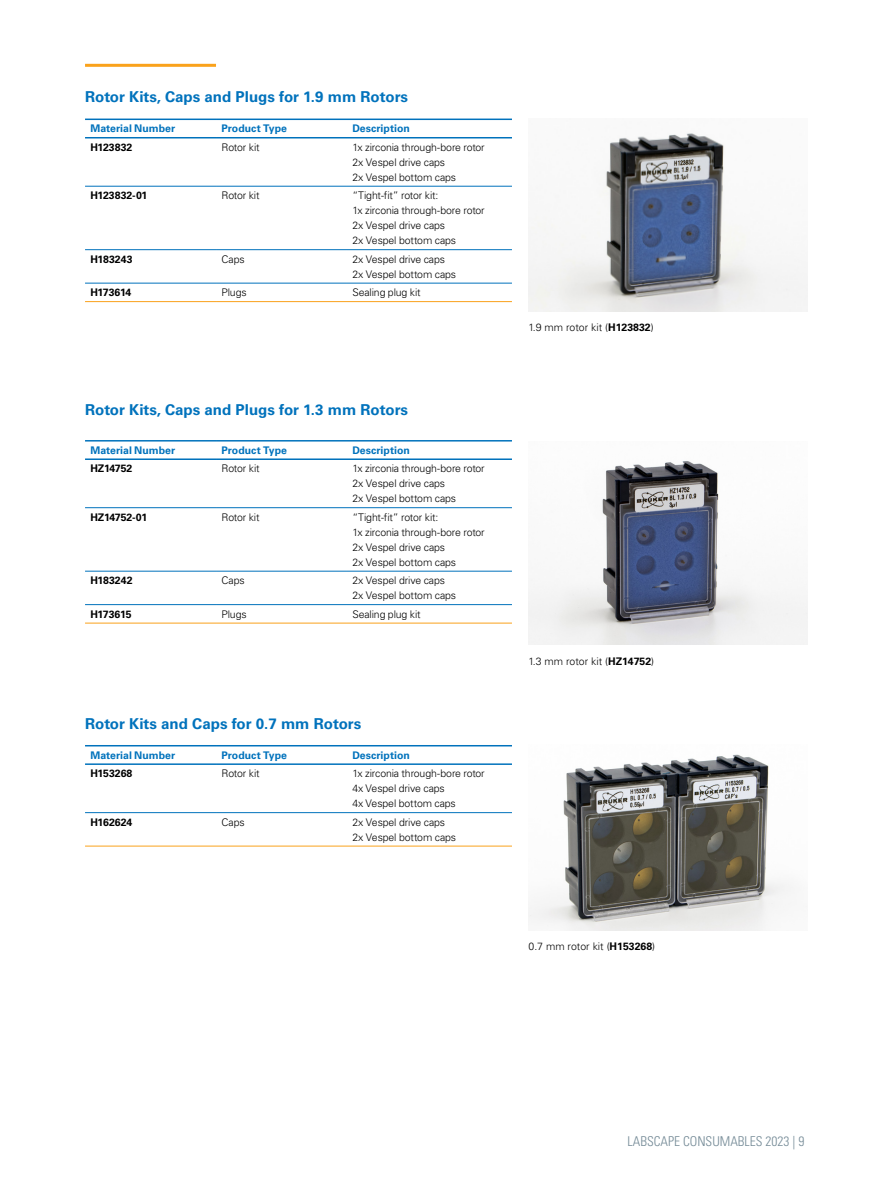
<style>
.page{position:relative;width:893px;height:1187px;background:#fff}
.page>*{position:absolute;margin:0;border:0;box-sizing:border-box;transform-origin:0 0}
.t1{font:700 15px "Univers LT Std";color:#0072bc}
.t2{font:300 condensed 13.5px "Univers LT Std";color:#748a96}
.t3{font:300 10.5px/15px "Univers LT Std";letter-spacing:-.01em;color:#000}
.t4{font:700 10.5px "Univers LT Std";color:#0072bc}
.t5{font:700 10.5px "Univers LT Std";letter-spacing:-.01em;color:#000}
.t6{font:700 10.5px "Univers LT Std";letter-spacing:-.035em;color:#000}
.s1{font-weight:700}
</style>
<div class="page">
<hr style="left:85px;top:186px;width:131px;height:1px;background:#0072bc">
<hr style="left:216px;top:186px;width:131px;height:1px;background:#0072bc">
<hr style="left:347px;top:186px;width:165px;height:1px;background:#0072bc">
<hr style="left:85px;top:249px;width:131px;height:1px;background:#0072bc">
<hr style="left:216px;top:249px;width:131px;height:1px;background:#0072bc">
<hr style="left:347px;top:249px;width:165px;height:1px;background:#0072bc">
<hr style="left:85px;top:283px;width:131px;height:1px;background:#0072bc">
<hr style="left:216px;top:283px;width:131px;height:1px;background:#0072bc">
<hr style="left:347px;top:283px;width:165px;height:1px;background:#0072bc">
<hr style="left:85px;top:301px;width:131px;height:1px;background:#faa21b">
<hr style="left:216px;top:301px;width:131px;height:1px;background:#faa21b">
<hr style="left:347px;top:301px;width:165px;height:1px;background:#faa21b">
<hr style="left:85px;top:118px;width:131px;height:2px;background:#0072bc">
<hr style="left:216px;top:118px;width:131px;height:2px;background:#0072bc">
<hr style="left:347px;top:118px;width:165px;height:2px;background:#0072bc">
<hr style="left:85px;top:137px;width:131px;height:1px;background:#0072bc">
<hr style="left:216px;top:137px;width:131px;height:1px;background:#0072bc">
<hr style="left:347px;top:137px;width:165px;height:1px;background:#0072bc">
<img style="left:528px;top:133px;width:279px;height:179px">
<hr style="left:85px;top:507px;width:131px;height:1px;background:#0072bc">
<hr style="left:216px;top:507px;width:131px;height:1px;background:#0072bc">
<hr style="left:347px;top:507px;width:165px;height:1px;background:#0072bc">
<hr style="left:85px;top:570px;width:131px;height:1px;background:#0072bc">
<hr style="left:216px;top:570px;width:131px;height:1px;background:#0072bc">
<hr style="left:347px;top:570px;width:165px;height:1px;background:#0072bc">
<hr style="left:85px;top:604px;width:131px;height:1px;background:#0072bc">
<hr style="left:216px;top:604px;width:131px;height:1px;background:#0072bc">
<hr style="left:347px;top:604px;width:165px;height:1px;background:#0072bc">
<hr style="left:85px;top:622px;width:131px;height:1px;background:#faa21b">
<hr style="left:216px;top:622px;width:131px;height:1px;background:#faa21b">
<hr style="left:347px;top:622px;width:165px;height:1px;background:#faa21b">
<hr style="left:85px;top:440px;width:131px;height:1px;background:#0072bc">
<hr style="left:216px;top:440px;width:131px;height:1px;background:#0072bc">
<hr style="left:347px;top:440px;width:165px;height:1px;background:#0072bc">
<hr style="left:85px;top:458px;width:131px;height:2px;background:#0072bc">
<hr style="left:216px;top:458px;width:131px;height:2px;background:#0072bc">
<hr style="left:347px;top:458px;width:165px;height:2px;background:#0072bc">
<img style="left:528px;top:461px;width:279px;height:183px">
<hr style="left:85px;top:812px;width:131px;height:1px;background:#0072bc">
<hr style="left:216px;top:812px;width:131px;height:1px;background:#0072bc">
<hr style="left:347px;top:812px;width:165px;height:1px;background:#0072bc">
<hr style="left:85px;top:845px;width:131px;height:1px;background:#faa21b">
<hr style="left:216px;top:845px;width:131px;height:1px;background:#faa21b">
<hr style="left:347px;top:845px;width:165px;height:1px;background:#faa21b">
<hr style="left:85px;top:745px;width:131px;height:1px;background:#0072bc">
<hr style="left:216px;top:745px;width:131px;height:1px;background:#0072bc">
<hr style="left:347px;top:745px;width:165px;height:1px;background:#0072bc">
<hr style="left:85px;top:763px;width:131px;height:1px;background:#0072bc">
<hr style="left:216px;top:763px;width:131px;height:1px;background:#0072bc">
<hr style="left:347px;top:763px;width:165px;height:1px;background:#0072bc">
<img style="left:528px;top:754px;width:265px;height:176px">
<hr style="left:85px;top:64px;width:131px;height:3px;background:#faa21b">
<h1 class="t1" style="left:85px;top:87px;width:325px">Rotor Kits, Caps and Plugs for 1.9 mm Rotors</h1>
<p class="t4" style="left:90px;top:122px;width:86px">Material Number</p>
<p class="t4" style="left:221px;top:122px;width:67px">Product Type</p>
<p class="t4" style="left:352px;top:122px;width:59px">Description</p>
<p class="t5" style="left:90px;top:141px;width:44px">H123832</p>
<p class="t3" style="left:221px;top:139px;width:40px">Rotor kit</p>
<p class="t3" style="left:352px;top:139px;width:134px">1x zirconia through-bore rotor<br>2x Vespel drive caps<br>2x Vespel bottom caps</p>
<p class="t5" style="left:90px;top:189px;width:59px">H123832-01</p>
<p class="t3" style="left:221px;top:188px;width:40px">Rotor kit</p>
<p class="t3" style="left:352px;top:188px;width:134px">“Tight-fit” rotor kit:<br>1x zirconia through-bore rotor<br>2x Vespel drive caps<br>2x Vespel bottom caps</p>
<p class="t5" style="left:90px;top:253px;width:44px">H183243</p>
<p class="t3" style="left:221px;top:251px;width:25px">Caps</p>
<p class="t3" style="left:352px;top:251px;width:105px">2x Vespel drive caps<br>2x Vespel bottom caps</p>
<p class="t6" style="left:90px;top:286px;width:42px">H173614</p>
<p class="t3" style="left:221px;top:285px;width:27px">Plugs</p>
<p class="t3" style="left:352px;top:285px;width:70px">Sealing plug kit</p>
<h1 class="t1" style="left:85px;top:401px;width:325px">Rotor Kits, Caps and Plugs for 1.3 mm Rotors</h1>
<p class="t4" style="left:90px;top:444px;width:86px">Material Number</p>
<p class="t4" style="left:221px;top:444px;width:67px">Product Type</p>
<p class="t4" style="left:352px;top:444px;width:59px">Description</p>
<p class="t5" style="left:90px;top:462px;width:43px">HZ14752</p>
<p class="t3" style="left:221px;top:461px;width:40px">Rotor kit</p>
<p class="t3" style="left:352px;top:461px;width:134px">1x zirconia through-bore rotor<br>2x Vespel drive caps<br>2x Vespel bottom caps</p>
<p class="t5" style="left:90px;top:511px;width:58px">HZ14752-01</p>
<p class="t3" style="left:221px;top:509px;width:40px">Rotor kit</p>
<p class="t3" style="left:352px;top:509px;width:134px">“Tight-fit” rotor kit:<br>1x zirconia through-bore rotor<br>2x Vespel drive caps<br>2x Vespel bottom caps</p>
<p class="t5" style="left:90px;top:574px;width:44px">H183242</p>
<p class="t3" style="left:221px;top:573px;width:25px">Caps</p>
<p class="t3" style="left:352px;top:573px;width:105px">2x Vespel drive caps<br>2x Vespel bottom caps</p>
<p class="t5" style="left:90px;top:607px;width:43px">H173615</p>
<p class="t3" style="left:221px;top:606px;width:27px">Plugs</p>
<p class="t3" style="left:352px;top:606px;width:70px">Sealing plug kit</p>
<h1 class="t1" style="left:85px;top:714px;width:278px">Rotor Kits and Caps for 0.7 mm Rotors</h1>
<p class="t4" style="left:90px;top:748px;width:86px">Material Number</p>
<p class="t4" style="left:221px;top:748px;width:67px">Product Type</p>
<p class="t4" style="left:352px;top:748px;width:59px">Description</p>
<p class="t5" style="left:90px;top:767px;width:44px">H153268</p>
<p class="t3" style="left:221px;top:766px;width:40px">Rotor kit</p>
<p class="t3" style="left:352px;top:766px;width:134px">1x zirconia through-bore rotor<br>4x Vespel drive caps<br>4x Vespel bottom caps</p>
<p class="t5" style="left:90px;top:815px;width:43px">H162624</p>
<p class="t3" style="left:221px;top:814px;width:25px">Caps</p>
<p class="t3" style="left:352px;top:814px;width:105px">2x Vespel drive caps<br>2x Vespel bottom caps</p>
<p class="t3" style="left:528px;top:320px;width:127px">1.9 mm rotor kit (<span class="s1">H123832</span>)</p>
<p class="t3" style="left:528px;top:654px;width:127px">1.3 mm rotor kit (<span class="s1">HZ14752</span>)</p>
<p class="t3" style="left:528px;top:938px;width:128px">0.7 mm rotor kit (<span class="s1">H153268</span>)</p>
<p class="t2" style="left:628px;top:1132px;width:178px">LABSCAPE CONSUMABLES 2023 | 9</p>
</div>
